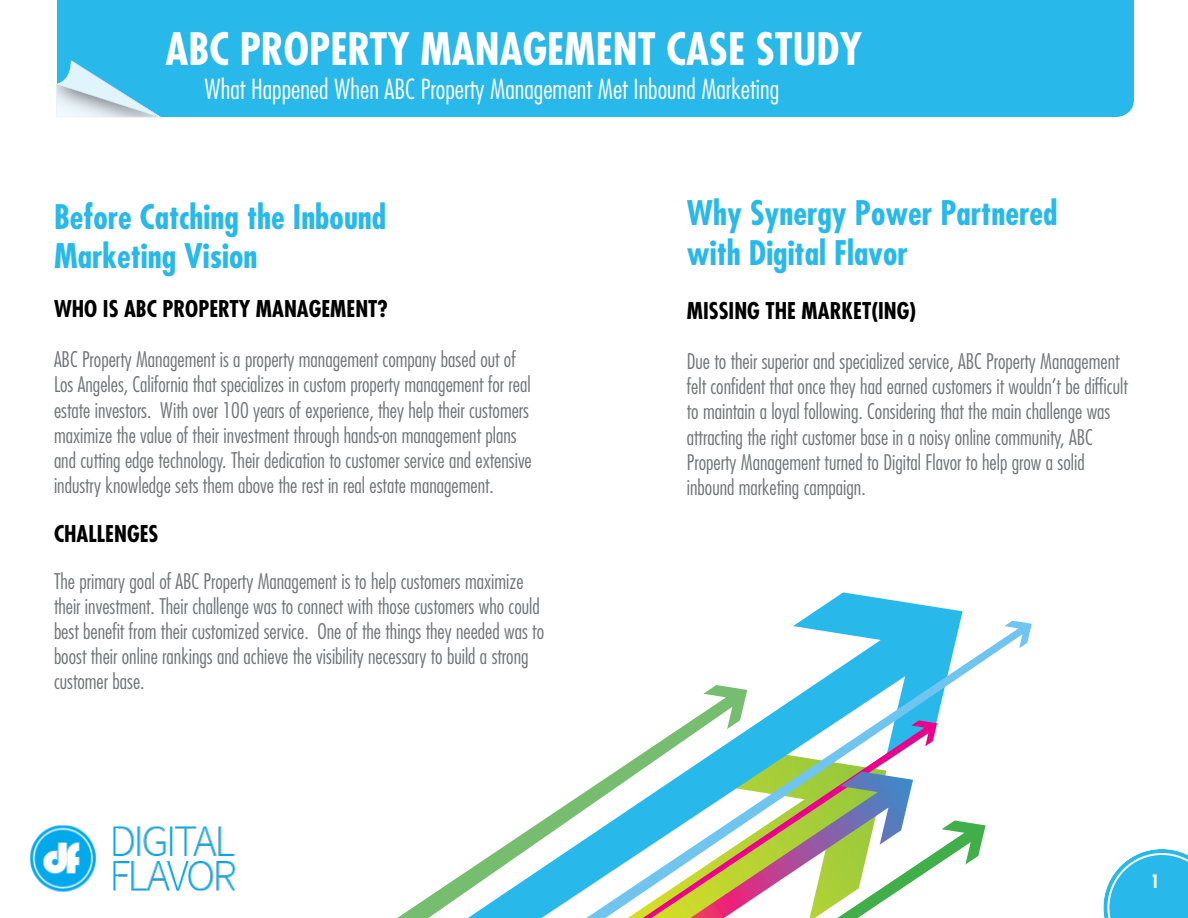
<style>
.page{position:relative;width:1188px;height:918px;background:#fff}
.page>*{position:absolute;margin:0;border:0;box-sizing:border-box;transform-origin:0 0}
.t1{font:700 condensed 43.5px "Futura";color:#fff}
.t2{font:700 condensed 33px/39.6px "Futura";color:#28b8ea}
.t3{font:300 condensed 27px "Futura";color:#fff}
.t4{font:700 condensed 22.5px "Futura";color:#000}
.t5{font:300 condensed 21px/25.2px "Futura";color:#727477}
.t6{font:700 condensed 18px "Futura";color:#fff}
</style>
<div class="page">
<svg style="left:800px;top:592px;width:163px;height:29px;fill:#28b8ea"></svg>
<svg style="left:747px;top:621px;width:285px;height:131px"></svg>
<svg style="left:747px;top:752px;width:239px;height:166px"></svg>
<svg style="left:1103px;top:849px;width:85px;height:69px"></svg>
<img style="left:30px;top:825px;width:206px;height:67px">
<div style="left:57px;top:0;width:1077px;height:117px;background:#28b8ea"></div>
<svg style="left:56px;top:60px;width:105px;height:57px;background:#84cfea"></svg>
<svg style="left:397px;top:685px;width:350px;height:233px"></svg>
<p class="t1" style="left:166px;top:21px;width:698px">ABC PROPERTY MANAGEMENT CASE STUDY</p>
<p class="t3" style="left:205px;top:73px;width:576px">What Happened When ABC Property Management Met Inbound Marketing</p>
<p class="t2" style="left:54px;top:197px;width:334px">Before Catching the Inbound<br>Marketing Vision</p>
<p class="t4" style="left:54px;top:295px;width:335px">WHO IS ABC PROPERTY MANAGEMENT?</p>
<p class="t5" style="left:54px;top:347px;width:479px">ABC Property Management is a property management company based out of Los Angeles, California that specializes in custom property management for real estate investors. With over 100 years of experience, they help their customers maximize the value of their investment through hands-on management plans and cutting edge technology. Their dedication to customer service and extensive industry knowledge sets them above the rest in real estate management.</p>
<p class="t4" style="left:54px;top:520px;width:106px">CHALLENGES</p>
<p class="t5" style="left:54px;top:568px;width:492px">The primary goal of ABC Property Management is to help customers maximize their investment. Their challenge was to connect with those customers who could best benefit from their customized service. One of the things they needed was to boost their online rankings and achieve the visibility necessary to build a strong customer base.</p>
<p class="t2" style="left:687px;top:193px;width:372px">Why Synergy Power Partnered with Digital Flavor</p>
<p class="t4" style="left:687px;top:296px;width:231px">MISSING THE MARKET(ING)</p>
<p class="t5" style="left:687px;top:349px;width:442px">Due to their superior and specialized service, ABC Property Management felt confident that once they had earned customers it wouldn’t be difficult to maintain a loyal following. Considering that the main challenge was attracting the right customer base in a noisy online community, ABC Property Management turned to Digital Flavor to help grow a solid inbound marketing campaign.</p>
<p class="t6" style="left:1151px;top:870px;width:10px">1</p>
</div>
